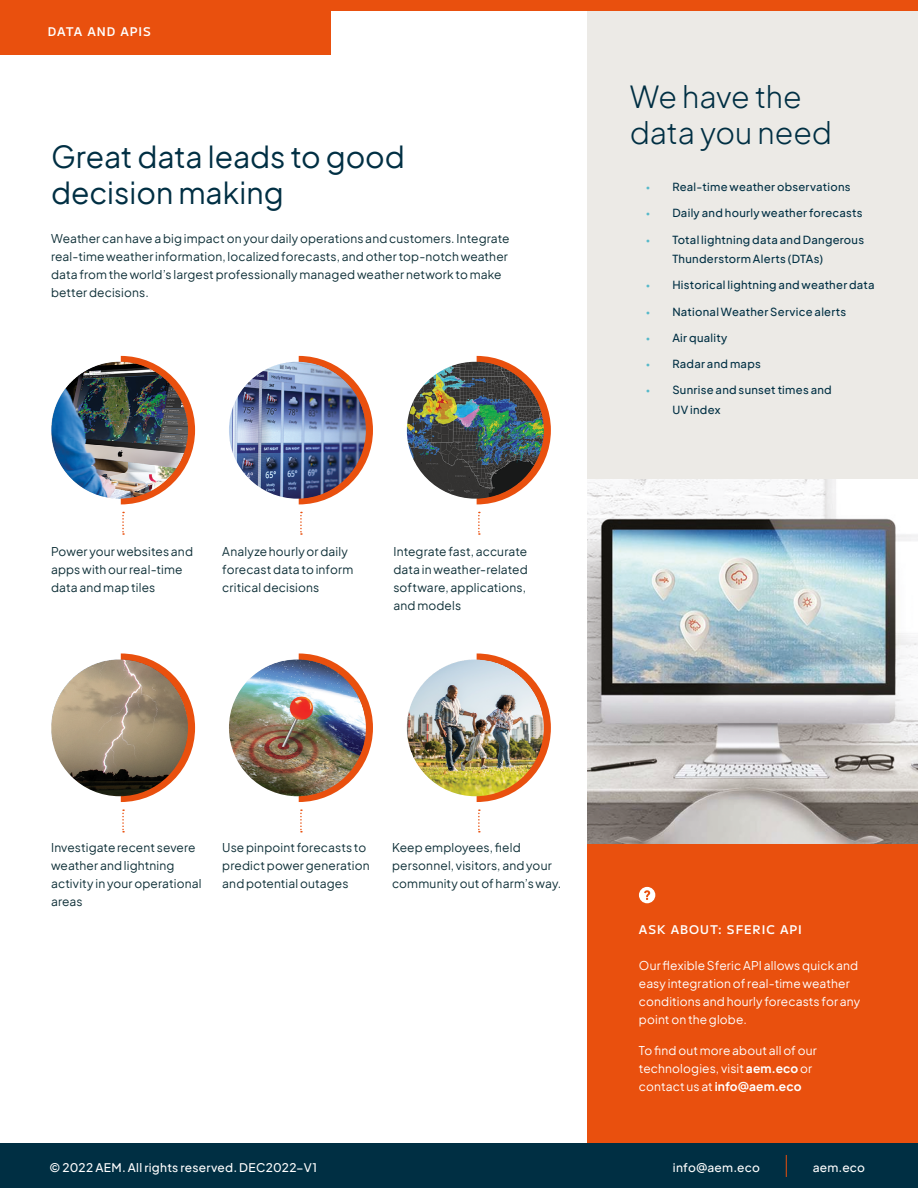
<style>
.page{position:relative;width:918px;height:1188px;background:#fff}
.page>*{position:absolute;margin:0;border:0;box-sizing:border-box;transform-origin:0 0}
.t1{font:30px/36px "Plus Jakarta Sans";color:#002f43}
.t2{font:300 30px/36px "Plus Jakarta Sans";letter-spacing:-.01em;color:#002f43}
.t3{font:12px/18px "Plus Jakarta Sans";letter-spacing:.01em;color:#0e2f37}
.t4{font:12px/18px "Plus Jakarta Sans";letter-spacing:.01em;color:#fff}
.t5{font:500 12px "Plus Jakarta Sans";letter-spacing:.02em;color:#fff}
.t6{font:600 12px "MPLUS1";letter-spacing:.075em;color:#fff}
.t7{font:500 11.25px/19.5px "Plus Jakarta Sans";letter-spacing:.025em;color:#002f43}
.s1{color:#56b9ca}
.s2{font-weight:700}
</style>
<div class="page">
<div style="left:588px;top:812px;width:330px;height:341px;background:#e9500e"></div>
<div style="left:588px;top:10px;width:330px;height:644px;background:#eceae6"></div>
<img style="left:588px;top:480px;width:330px;height:363px">
<div style="left:0;top:0;width:918px;height:10px;background:#e9500e"></div>
<div style="left:0;top:1144px;width:918px;height:44px;background:#002f43"></div>
<svg style="left:786px;top:1155px;width:1px;height:22px"></svg>
<div style="left:0;top:0;width:330px;height:55px;background:#e9500e"></div>
<svg style="left:639px;top:887px;width:16px;height:16px"></svg>
<svg style="left:299px;top:356px;width:74px;height:148px"></svg>
<img style="left:229px;top:362px;width:137px;height:137px;border-radius:68px">
<svg style="left:300px;top:512px;width:2px;height:23px"></svg>
<svg style="left:477px;top:356px;width:74px;height:148px"></svg>
<img style="left:407px;top:362px;width:137px;height:137px;border-radius:68px">
<svg style="left:478px;top:512px;width:2px;height:23px"></svg>
<svg style="left:121px;top:653px;width:74px;height:149px"></svg>
<img style="left:51px;top:659px;width:137px;height:137px;border-radius:68px">
<svg style="left:122px;top:809px;width:2px;height:24px"></svg>
<svg style="left:477px;top:653px;width:74px;height:149px"></svg>
<img style="left:407px;top:659px;width:137px;height:137px;border-radius:68px">
<svg style="left:478px;top:809px;width:2px;height:24px"></svg>
<svg style="left:121px;top:356px;width:74px;height:148px"></svg>
<img style="left:51px;top:362px;width:137px;height:137px;border-radius:68px">
<svg style="left:122px;top:512px;width:2px;height:23px"></svg>
<svg style="left:299px;top:653px;width:74px;height:149px"></svg>
<img style="left:229px;top:659px;width:137px;height:137px;border-radius:68px">
<svg style="left:300px;top:809px;width:2px;height:24px"></svg>
<p class="t6" style="left:48px;top:22px;width:105px">DATA AND APIS</p>
<h1 class="t1" style="left:51px;top:137px;width:355px">Great data leads to good decision making</h1>
<p class="t3" style="left:51px;top:229px;width:460px">Weather can have a big impact on your daily operations and customers. Integrate real-time weather information, localized forecasts, and other top-notch weather data from the world’s largest professionally managed weather network to make better decisions.</p>
<p class="t3" style="left:51px;top:542px;width:144px">Power your websites and apps with our real-time data and map tiles</p>
<p class="t3" style="left:393px;top:542px;width:136px">Integrate fast, accurate data in weather-related software, applications, and models</p>
<p class="t3" style="left:222px;top:542px;width:133px">Analyze hourly or daily forecast data to inform critical decisions</p>
<h1 class="t2" style="left:630px;top:77px;width:204px">We have the data you need</h1>
<p class="t7" style="left:645px;top:177px;width:207px"><span class="s1">•</span> Real-time weather observations</p>
<p class="t7" style="left:645px;top:203px;width:219px"><span class="s1">•</span> Daily and hourly weather forecasts</p>
<p class="t7" style="left:672px;top:229px;width:193px;text-indent:-27px"><span class="s1">•</span> Total lightning data and Dangerous<br>Thunderstorm Alerts (DTAs)</p>
<p class="t7" style="left:645px;top:275px;width:231px"><span class="s1">•</span> Historical lightning and weather data</p>
<p class="t7" style="left:645px;top:301px;width:203px"><span class="s1">•</span> National Weather Service alerts</p>
<p class="t7" style="left:645px;top:327px;width:84px"><span class="s1">•</span> Air quality</p>
<p class="t7" style="left:645px;top:354px;width:117px"><span class="s1">•</span> Radar and maps</p>
<p class="t7" style="left:672px;top:380px;width:161px;text-indent:-27px"><span class="s1">•</span> Sunrise and sunset times and<br>UV index</p>
<p class="t3" style="left:51px;top:838px;width:152px">Investigate recent severe weather and lightning activity in your operational areas</p>
<p class="t3" style="left:392px;top:838px;width:171px">Keep employees, field personnel, visitors, and your community out of harm’s way.</p>
<p class="t3" style="left:222px;top:838px;width:149px">Use pinpoint forecasts to predict power generation and potential outages</p>
<p class="t6" style="left:639px;top:920px;width:164px">ASK ABOUT: SFERIC API</p>
<p class="t4" style="left:639px;top:956px;width:223px">Our flexible Sferic API allows quick and easy integration of real-time weather conditions and hourly forecasts for any point on the globe.</p>
<p class="t4" style="left:639px;top:1041px;width:179px">To find out more about all of our technologies, visit <span class="s2">aem.eco</span> or contact us at <span class="s2">info@aem.eco</span></p>
<p class="t5" style="left:50px;top:1158px;width:269px">© 2022 AEM. All rights reserved. DEC2022-V1</p>
<p class="t5" style="left:673px;top:1158px;width:88px">info@aem.eco</p>
<p class="t5" style="left:813px;top:1158px;width:54px">aem.eco</p>
</div>
